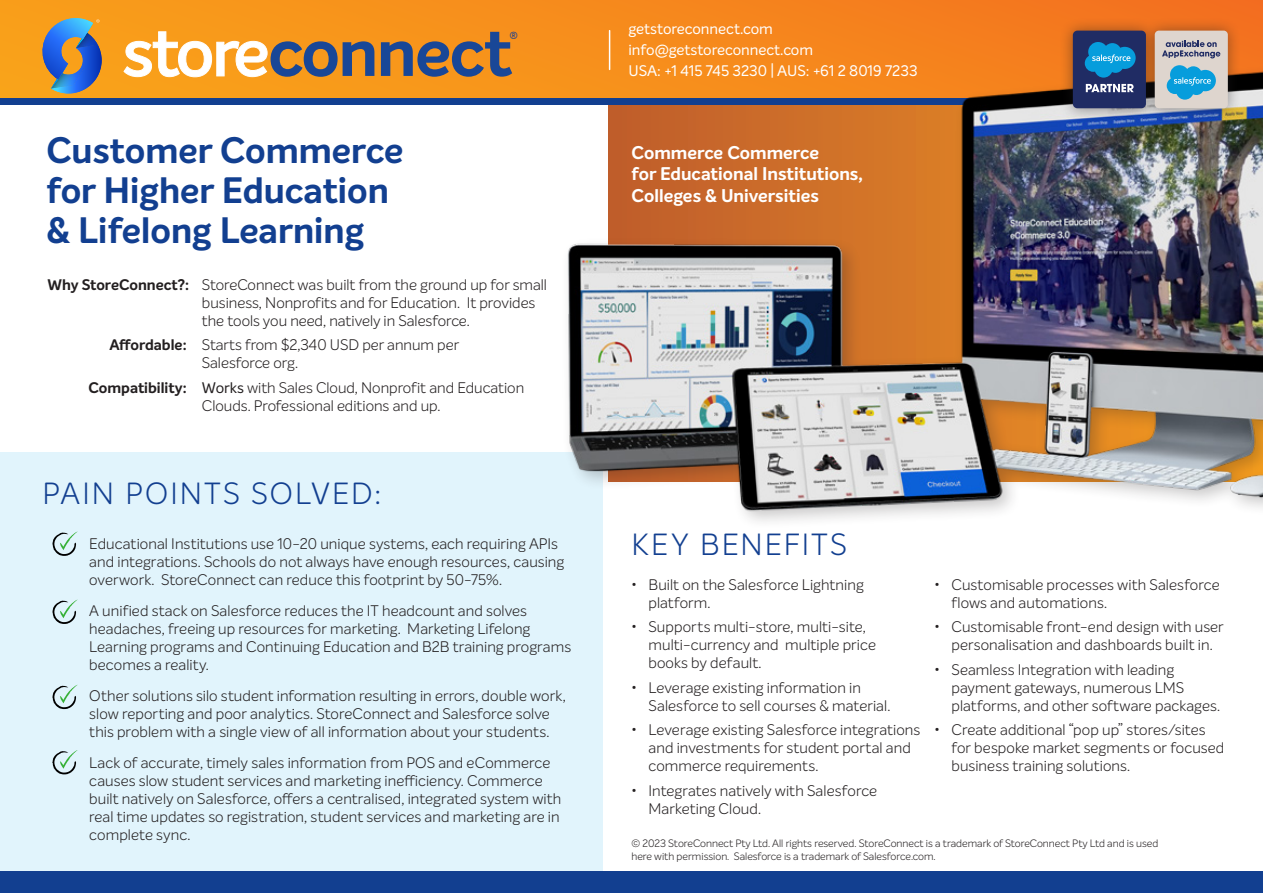
<style>
.page{position:relative;width:1263px;height:893px;background:#fff}
.page>*{position:absolute;margin:0;border:0;box-sizing:border-box;transform-origin:0 0}
.t1{font:700 67.35px "Intelo";letter-spacing:-.02em;color:#194797}
.t2{font:700 36px/39.6px "Intelo";color:#123f90}
.t3{font:300 30px "Intelo";letter-spacing:.07em;color:#123f90}
.t4{font:700 18px/21.6px "Intelo";color:#fff}
.t5{font:15.15px "Intelo";color:#153f93}
.t6{font:300 15px/18px "Intelo";letter-spacing:.005em;color:#231f20}
.t7{font:15px "Intelo";color:#fff}
.t8{font:300 10.5px/12.6px "Intelo";color:#231f20}
.s1{font-weight:600;color:#fff}
.s2{font-weight:700}
.s3{font-weight:400}
</style>
<div class="page">
<div style="left:0;top:453px;width:602px;height:440px;background:#e1f4fc"></div>
<div style="left:0;top:0;width:1263px;height:100px;background:linear-gradient(to right,#faa41a,#f3701f)"></div>
<div style="left:0;top:872px;width:1263px;height:21px;background:#123f90"></div>
<div style="left:0;top:98px;width:1263px;height:7px;background:#123f90"></div>
<div style="left:560px;top:55px;width:703px;height:475px;background:#231f20;opacity:.25"></div>
<img style="left:541px;top:53px;width:722px;height:467px">
<div style="left:1059px;top:17px;width:182px;height:105px;background:#231f20;opacity:.5"></div>
<div style="left:1155px;top:31px;width:73px;height:77px;background:#ded5ce;border-radius:4px"></div>
<svg style="left:1167px;top:65px;width:49px;height:35px"></svg>
<svg style="left:1162px;top:41px;width:58px;height:17px"></svg>
<div style="left:1073px;top:31px;width:73px;height:77px;background:#202c64;border-radius:5px"></div>
<svg style="left:1085px;top:42px;width:51px;height:36px"></svg>
<svg style="left:1086px;top:84px;width:48px;height:8px"></svg>
<svg style="left:38px;top:18px;width:64px;height:80px;background:#818489"></svg>
<svg style="left:124px;top:32px;width:143px;height:45px;background:#f9a836"></svg>
<hr style="left:609px;top:31px;width:1px;height:38px;background:#fff">
<svg style="left:52px;top:685px;width:26px;height:24px"></svg>
<svg style="left:52px;top:750px;width:26px;height:24px"></svg>
<svg style="left:52px;top:600px;width:25px;height:24px"></svg>
<svg style="left:52px;top:531px;width:26px;height:25px"></svg>
<p class="t5" style="left:509px;top:28px;width:10px">®</p>
<p class="t7" style="left:628px;top:19px;width:146px">getstoreconnect.com</p>
<p class="t7" style="left:628px;top:40px;width:186px">info@getstoreconnect.com</p>
<p class="t7" style="left:628px;top:61px;width:291px">USA: +1 415 745 3230 | AUS: +61 2 8019 7233</p>
<p class="t1" style="left:122px;top:10px;width:391px"><span class="s1">store</span>connect</p>
<p class="t2" style="left:46px;top:132px;width:359px">Customer Commerce</p>
<p class="t2" style="left:46px;top:171px;width:344px">for Higher Education &amp; Lifelong Learning</p>
<p class="t6" style="left:202px;top:276px;width:347px;text-indent:-155px"><span class="s2">Why StoreConnect?:</span> StoreConnect was built from the ground up for small business, Nonprofits and for Education. It provides the tools you need, natively in Salesforce.</p>
<p class="t6" style="left:202px;top:336px;width:259px;text-indent:-92px"><span class="s2">Affordable:</span> Starts from $2,340 USD per annum per<br>Salesforce org.</p>
<p class="t6" style="left:202px;top:379px;width:324px;text-indent:-114px"><span class="s2">Compatibility:</span> <span class="s3">Works</span> with Sales Cloud, Nonprofit and Education<br>Clouds. Professional editions and up.</p>
<p class="t3" style="left:43px;top:475px;width:341px">PAIN POINTS SOLVED:</p>
<p class="t6" style="left:89px;top:535px;width:477px">Educational Institutions use 10-20 unique systems, each requiring APIs and integrations. Schools do not always have enough resources, causing overwork. StoreConnect can reduce this footprint by 50-75%.</p>
<p class="t6" style="left:89px;top:602px;width:483px">A unified stack on Salesforce reduces the IT headcount and solves headaches, freeing up resources for marketing. Marketing Lifelong Learning programs and Continuing Education and B2B training programs becomes a reality.</p>
<p class="t6" style="left:89px;top:686px;width:478px">Other solutions silo student information resulting in errors, double work, slow reporting and poor analytics. StoreConnect and Salesforce solve this problem with a single view of all information about your students.</p>
<p class="t6" style="left:89px;top:753px;width:473px">Lack of accurate, timely sales information from POS and eCommerce causes slow student services and marketing inefficiency. Commerce built natively on Salesforce, offers a centralised, integrated system with real time updates so registration, student services and marketing are in complete sync.</p>
<p class="t4" style="left:632px;top:142px;width:233px">Commerce Commerce<br>for Educational Institutions,<br>Colleges &amp; Universities</p>
<p class="t3" style="left:631px;top:526px;width:217px">KEY BENEFITS</p>
<p class="t6" style="left:648px;top:576px;width:217px;text-indent:-17px">• Built on the Salesforce Lightning platform.</p>
<p class="t6" style="left:648px;top:618px;width:229px;text-indent:-17px">• Supports multi-store, multi-site, multi-currency and multiple price books by default.</p>
<p class="t6" style="left:648px;top:678px;width:243px;text-indent:-17px">• Leverage existing information in<br>Salesforce to sell courses &amp; material.</p>
<p class="t6" style="left:648px;top:721px;width:273px;text-indent:-17px">• Leverage existing Salesforce integrations and investments for student portal and commerce requirements.</p>
<p class="t6" style="left:648px;top:781px;width:230px;text-indent:-17px">• Integrates natively with Salesforce<br>Marketing Cloud.</p>
<p class="t6" style="left:951px;top:576px;width:270px;text-indent:-17px">• Customisable processes with Salesforce flows and automations.</p>
<p class="t6" style="left:934px;top:618px;width:291px;text-align:center">• Customisable front-end design with user personalisation and dashboards built in.</p>
<p class="t6" style="left:951px;top:660px;width:270px;text-indent:-17px">• Seamless Integration with leading payment gateways, numerous LMS platforms, and other software packages.</p>
<p class="t6" style="left:951px;top:721px;width:274px;text-indent:-17px">• Create additional “pop up” stores/sites for bespoke market segments or focused business training solutions.</p>
<p class="t8" style="left:631px;top:837px;width:528px">© 2023 StoreConnect Pty Ltd. All rights reserved. StoreConnect is a trademark of StoreConnect Pty Ltd and is used here with permission. Salesforce is a trademark of Salesforce.com.</p>
</div>
